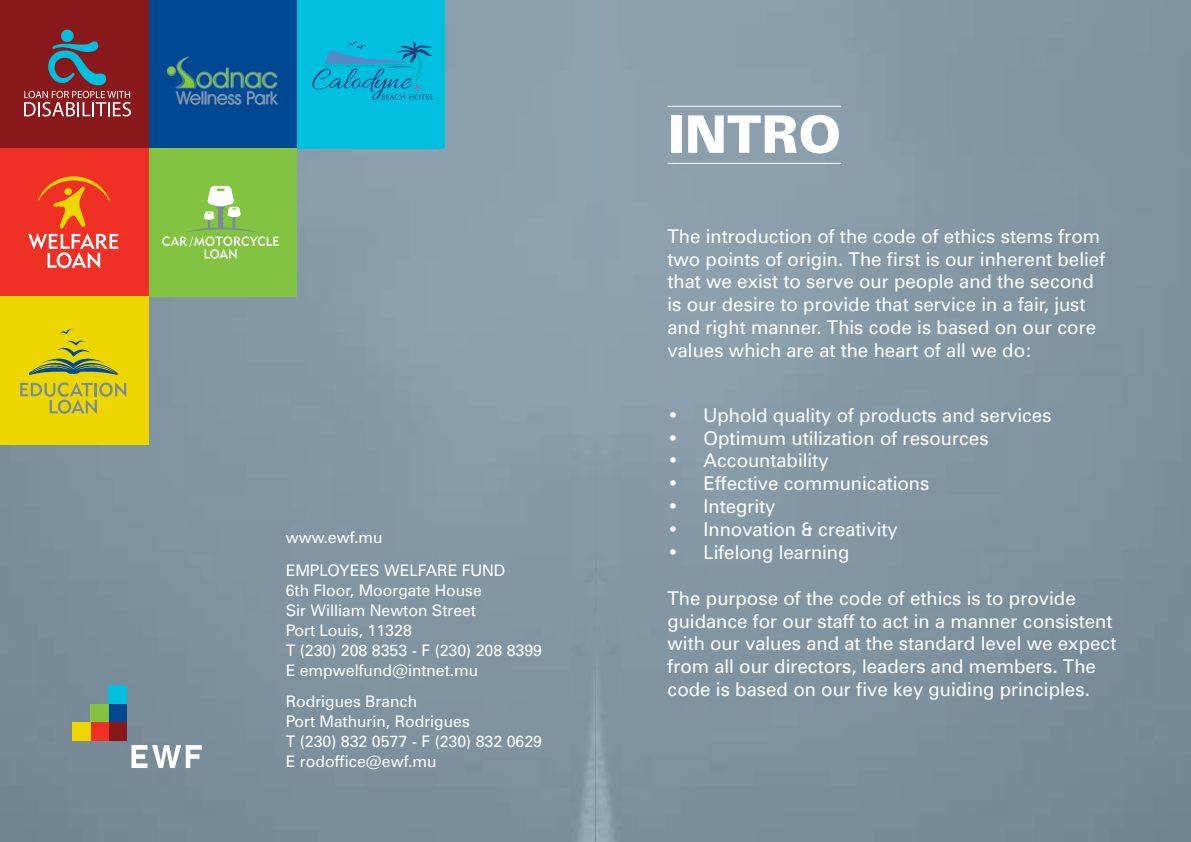
<style>
.page{position:relative;width:1191px;height:842px;background:#fff}
.page>*{position:absolute;margin:0;border:0;box-sizing:border-box;transform-origin:0 0}
.t1{font:900 52px "Zurich BT";color:#fff}
.t2{font:19px/22.8px "Zurich BT";color:#fff}
.t3{font:16px/20px "Zurich BT";color:#fff}
</style>
<div class="page">
<div style="left:595px;top:0;width:596px;height:842px;background:#8196a2"></div>
<hr style="left:667px;top:106px;width:174px;height:1px;background:#fff">
<hr style="left:667px;top:163px;width:174px;height:1px;background:#fff">
<div style="left:0;top:0;width:595px;height:842px;background:linear-gradient(to right,#768b96,#899eaa)"></div>
<div style="left:296px;top:0;width:149px;height:148px;background:#00bfdf"></div>
<div style="left:148px;top:0;width:148px;height:148px;background:#004892"></div>
<div style="left:0;top:0;width:148px;height:148px;background:#89181b"></div>
<div style="left:148px;top:148px;width:148px;height:148px;background:#82c341"></div>
<div style="left:0;top:148px;width:148px;height:148px;background:#ee3124"></div>
<div style="left:0;top:296px;width:148px;height:149px;background:#edd600"></div>
<svg style="left:20px;top:382px;width:106px;height:32px"></svg>
<svg style="left:29px;top:329px;width:89px;height:46px"></svg>
<svg style="left:28px;top:176px;width:90px;height:92px"></svg>
<svg style="left:24px;top:30px;width:107px;height:86px"></svg>
<img style="left:167px;top:56px;width:111px;height:48px">
<svg style="left:162px;top:186px;width:117px;height:73px"></svg>
<svg style="left:312px;top:41px;width:121px;height:59px"></svg>
<svg style="left:131px;top:745px;width:71px;height:23px"></svg>
<div style="left:109px;top:686px;width:18px;height:18px;background:#00bfdf"></div>
<div style="left:109px;top:704px;width:18px;height:18px;background:#004892"></div>
<div style="left:109px;top:722px;width:18px;height:18px;background:#89181b"></div>
<div style="left:90px;top:704px;width:19px;height:18px;background:#82c341"></div>
<div style="left:90px;top:722px;width:19px;height:18px;background:#ee3124"></div>
<div style="left:72px;top:722px;width:18px;height:18px;background:#edd600"></div>
<p class="t3" style="left:286px;top:527px;width:98px">www.ewf.mu</p>
<p class="t3" style="left:286px;top:560px;width:258px">EMPLOYEES WELFARE FUND<br>6th Floor, Moorgate House<br>Sir William Newton Street<br>Port Louis, 11328<br>T (230) 208 8353 - F (230) 208 8399<br>E empwelfund@intnet.mu</p>
<p class="t3" style="left:286px;top:692px;width:258px">Rodrigues Branch<br>Port Mathurin, Rodrigues<br>T (230) 832 0577 - F (230) 832 0629<br>E rodoffice@ewf.mu</p>
<h1 class="t1" style="left:667px;top:103px;width:175px">INTRO</h1>
<p class="t2" style="left:667px;top:225px;width:439px">The introduction of the code of ethics stems from two points of origin. The first is our inherent belief that we exist to serve our people and the second is our desire to provide that service in a fair, just and right manner. This code is based on our core values which are at the heart of all we do:</p>
<p class="t2" style="left:667px;top:403px;width:386px">• Uphold quality of products and services</p>
<p class="t2" style="left:667px;top:426px;width:323px">• Optimum utilization of resources</p>
<p class="t2" style="left:667px;top:449px;width:163px">• Accountability</p>
<p class="t2" style="left:667px;top:472px;width:263px">• Effective communications</p>
<p class="t2" style="left:667px;top:495px;width:110px">• Integrity</p>
<p class="t2" style="left:667px;top:517px;width:232px">• Innovation &amp; creativity</p>
<p class="t2" style="left:667px;top:540px;width:183px">• Lifelong learning</p>
<p class="t2" style="left:667px;top:586px;width:450px">The purpose of the code of ethics is to provide guidance for our staff to act in a manner consistent with our values and at the standard level we expect from all our directors, leaders and members. The code is based on our five key guiding principles.</p>
</div>
